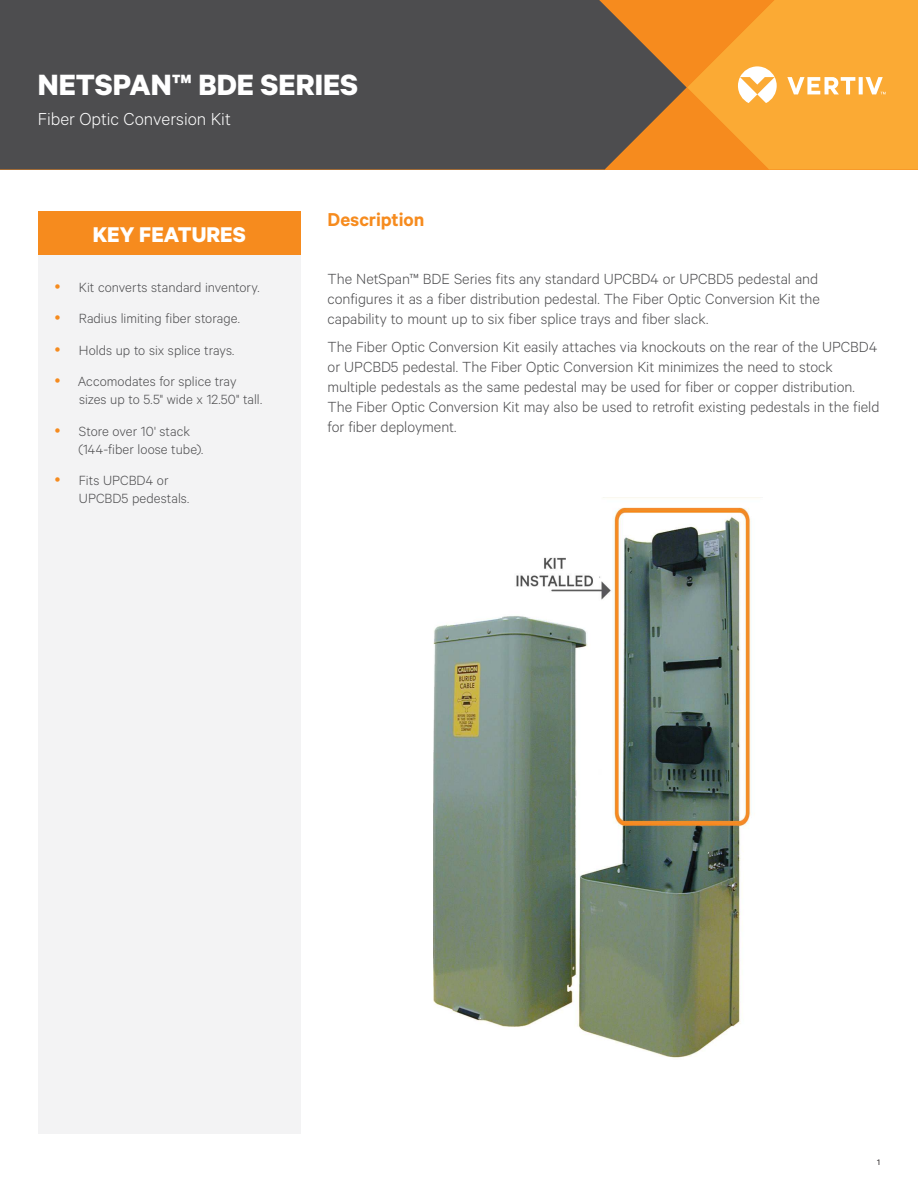
<style>
.page{position:relative;width:918px;height:1188px;background:#fff}
.page>*{position:absolute;margin:0;border:0;box-sizing:border-box;transform-origin:0 0}
.t1{font:700 33px "Calibre";color:#fff}
.t2{font:700 24px "Calibre";color:#fff}
.t3{font:600 21px "Calibre";letter-spacing:-.005em;color:#f68b1e}
.t4{font:300 19.5px "Calibre";color:#fff}
.t5{font:300 16.5px/19.8px "Calibre";color:#4d4d4f;text-align:justify}
.t6{font:300 15px/18px "Calibre";color:#4d4d4f}
.t7{font:9px "Calibre";color:#231f20}
.s1{color:#f68b1e}
</style>
<div class="page">
<div style="left:0;top:0;width:599px;height:170px;background:#4d4d4f"></div>
<svg style="left:599px;top:0;width:319px;height:170px;background:#e19738"></svg>
<div style="left:38px;top:254px;width:263px;height:880px;background:#f3f3f4"></div>
<div style="left:38px;top:211px;width:263px;height:43px;background:#f68b1e"></div>
<img style="left:433px;top:507px;width:318px;height:551px">
<h1 class="t1" style="left:38px;top:64px;width:322px">NETSPAN™ BDE SERIES</h1>
<p class="t4" style="left:38px;top:112px;width:195px">Fiber Optic Conversion Kit</p>
<h2 class="t2" style="left:93px;top:219px;width:155px">KEY FEATURES</h2>
<p class="t6" style="left:54px;top:279px;width:207px"><span class="s1">•</span> Kit converts standard inventory.</p>
<p class="t6" style="left:54px;top:310px;width:187px"><span class="s1">•</span> Radius limiting fiber storage.</p>
<p class="t6" style="left:54px;top:342px;width:182px"><span class="s1">•</span> Holds up to six splice trays.</p>
<p class="t6" style="left:79px;top:373px;width:185px;text-indent:-25px"><span class="s1">•</span> Accomodates for splice tray sizes up to 5.5" wide x 12.50" tall.</p>
<p class="t6" style="left:78px;top:423px;width:126px;text-indent:-24px"><span class="s1">•</span> Store over 10' stack (144-fiber loose tube).</p>
<p class="t6" style="left:79px;top:472px;width:112px;text-indent:-25px"><span class="s1">•</span> Fits UPCBD4 or<br>UPCBD5 pedestals.</p>
<p class="t3" style="left:328px;top:213px;width:98px">Description</p>
<p class="t5" style="left:328px;top:270px;width:494px">The NetSpan™ BDE Series fits any standard UPCBD4 or UPCBD5 pedestal and configures it as a fiber distribution pedestal. The Fiber Optic Conversion Kit the capability to mount up to six fiber splice trays and fiber slack.</p>
<p class="t5" style="left:328px;top:338px;width:554px;text-align:left">The Fiber Optic Conversion Kit easily attaches via knockouts on the rear of the UPCBD4 or UPCBD5 pedestal. The Fiber Optic Conversion Kit minimizes the need to stock multiple pedestals as the same pedestal may be used for fiber or copper distribution.<br>The Fiber Optic Conversion Kit may also be used to retrofit existing pedestals in the field for fiber deployment.</p>
<p class="t7" style="left:877px;top:1159px;width:4px">1</p>
</div>
